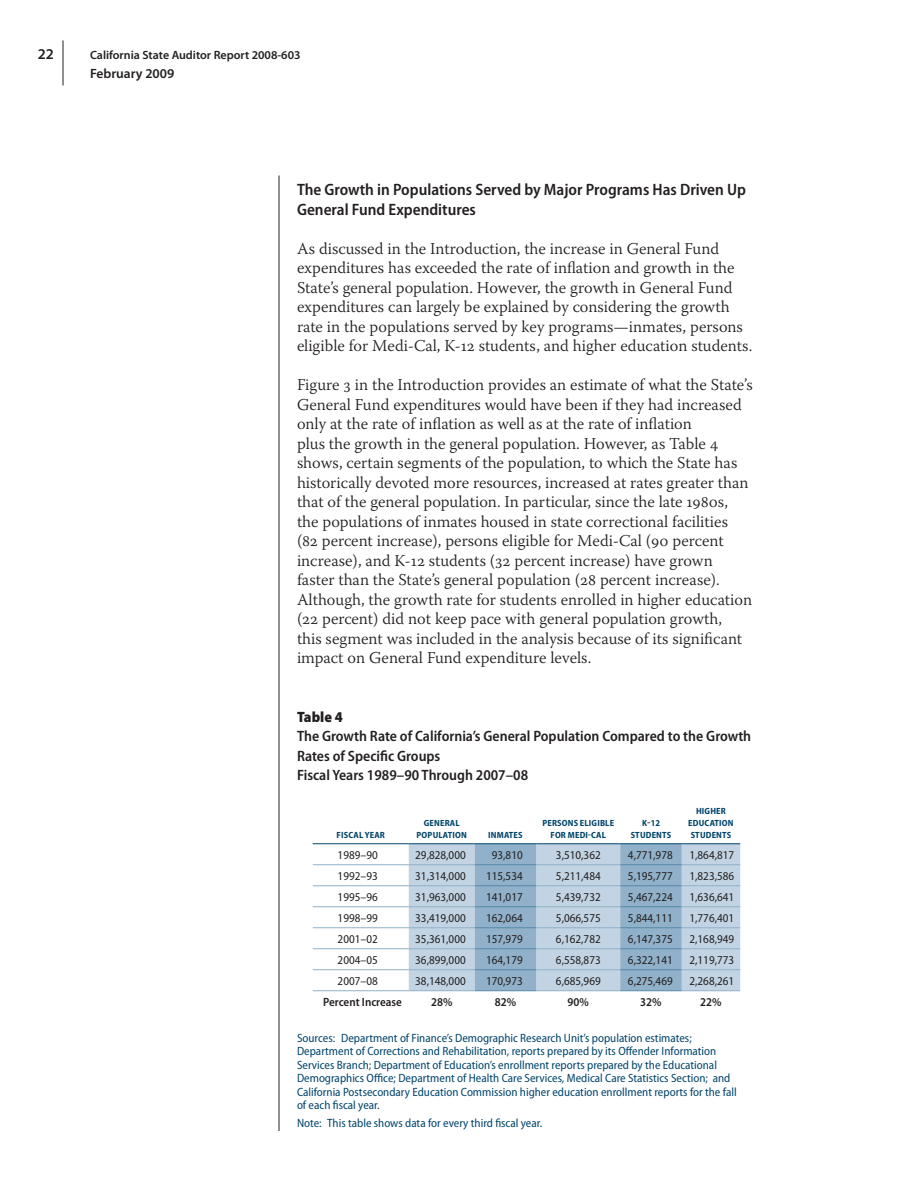
<style>
.page{position:relative;width:918px;height:1188px;background:#fff}
.page>*{position:absolute;margin:0;border:0;box-sizing:border-box;transform-origin:0 0}
.body_text{font:300 16.5px/19.5px "Warnock Pro";color:#231f20}
.head1__recommendatio{font:600 semi-condensed 16.5px/19.5px "Myriad Pro";color:#231f20}
.table_title{font:600 semi-condensed 15px/19.5px "Myriad Pro";color:#231f20}
.table_number{font:900 semi-condensed 15px "Myriad Pro";color:#231f20}
.t1{font:600 15px "Myriad Pro";color:#231f20}
.t2{font:600 13.5px "Myriad Pro";color:#231f20}
.graphic_source_notes{font:semi-condensed 12px/13.5px "Myriad Pro";color:#00446a}
.table_text{font:semi-condensed 12px "Myriad Pro";color:#231f20}
.t3{font:600 12px "Myriad Pro";color:#231f20}
.table_text-2{font:600 semi-condensed 12px "Myriad Pro";color:#231f20}
.table_heads{font:700 semi-condensed 9px/12px "Myriad Pro";letter-spacing:.02em;color:#00446a;text-align:center}
.s1{font-weight:400;font-size:12px;color:#231f20}
</style>
<div class="page">
<hr style="left:279px;top:176px;width:1px;height:955px;background:#231f20">
<hr style="left:63px;top:40px;width:1px;height:46px;background:#231f20">
<div style="left:409px;top:844px;width:331px;height:146px;background:#c2d4e3"></div>
<svg style="left:475px;top:844px;width:207px;height:146px;background:#a3bed3"></svg>
<hr style="left:313px;top:864px;width:96px;height:1px;background:#90b1c9">
<hr style="left:313px;top:885px;width:96px;height:1px;background:#90b1c9">
<hr style="left:313px;top:906px;width:96px;height:1px;background:#90b1c9">
<hr style="left:313px;top:927px;width:96px;height:1px;background:#90b1c9">
<hr style="left:313px;top:948px;width:96px;height:1px;background:#90b1c9">
<hr style="left:313px;top:969px;width:96px;height:1px;background:#90b1c9">
<hr style="left:313px;top:990px;width:96px;height:1px;background:#90b1c9">
<hr style="left:409px;top:864px;width:66px;height:1px;background:#90b1c9">
<hr style="left:409px;top:885px;width:66px;height:1px;background:#90b1c9">
<hr style="left:409px;top:906px;width:66px;height:1px;background:#90b1c9">
<hr style="left:409px;top:927px;width:66px;height:1px;background:#90b1c9">
<hr style="left:409px;top:948px;width:66px;height:1px;background:#90b1c9">
<hr style="left:409px;top:969px;width:66px;height:1px;background:#90b1c9">
<hr style="left:409px;top:990px;width:66px;height:1px;background:#90b1c9">
<hr style="left:536px;top:864px;width:84px;height:1px;background:#90b1c9">
<hr style="left:536px;top:885px;width:84px;height:1px;background:#90b1c9">
<hr style="left:536px;top:906px;width:84px;height:1px;background:#90b1c9">
<hr style="left:536px;top:927px;width:84px;height:1px;background:#90b1c9">
<hr style="left:536px;top:948px;width:84px;height:1px;background:#90b1c9">
<hr style="left:536px;top:969px;width:84px;height:1px;background:#90b1c9">
<hr style="left:536px;top:990px;width:84px;height:1px;background:#90b1c9">
<hr style="left:682px;top:864px;width:58px;height:1px;background:#90b1c9">
<hr style="left:682px;top:885px;width:58px;height:1px;background:#90b1c9">
<hr style="left:682px;top:906px;width:58px;height:1px;background:#90b1c9">
<hr style="left:682px;top:927px;width:58px;height:1px;background:#90b1c9">
<hr style="left:682px;top:948px;width:58px;height:1px;background:#90b1c9">
<hr style="left:682px;top:969px;width:58px;height:1px;background:#90b1c9">
<hr style="left:682px;top:990px;width:58px;height:1px;background:#90b1c9">
<hr style="left:475px;top:885px;width:61px;height:1px;background:#568aab">
<hr style="left:475px;top:906px;width:61px;height:1px;background:#568aab">
<hr style="left:475px;top:927px;width:61px;height:1px;background:#568aab">
<hr style="left:475px;top:948px;width:61px;height:1px;background:#568aab">
<hr style="left:475px;top:969px;width:61px;height:1px;background:#568aab">
<hr style="left:475px;top:990px;width:61px;height:1px;background:#568aab">
<hr style="left:620px;top:885px;width:62px;height:1px;background:#568aab">
<hr style="left:620px;top:906px;width:62px;height:1px;background:#568aab">
<hr style="left:620px;top:927px;width:62px;height:1px;background:#568aab">
<hr style="left:620px;top:948px;width:62px;height:1px;background:#568aab">
<hr style="left:620px;top:969px;width:62px;height:1px;background:#568aab">
<hr style="left:620px;top:990px;width:62px;height:1px;background:#568aab">
<hr style="left:475px;top:864px;width:61px;height:1px;background:#568aab">
<hr style="left:620px;top:864px;width:62px;height:1px;background:#568aab">
<hr style="left:313px;top:843px;width:96px;height:1px;background:#00446a">
<hr style="left:409px;top:843px;width:66px;height:1px;background:#00446a">
<hr style="left:475px;top:843px;width:61px;height:1px;background:#00446a">
<hr style="left:536px;top:843px;width:84px;height:1px;background:#00446a">
<hr style="left:620px;top:843px;width:62px;height:1px;background:#00446a">
<hr style="left:682px;top:843px;width:58px;height:1px;background:#00446a">
<p class="t1" style="left:38px;top:44px;width:18px">22</p>
<p class="t3" style="left:90px;top:47px;width:212px">California State Auditor Report 2008-603</p>
<p class="t2" style="left:90px;top:65px;width:86px">February 2009</p>
<p class="head1__recommendatio" style="left:297px;top:180px;width:451px">The Growth in Populations Served by Major Programs Has Driven Up<br>General Fund Expenditures</p>
<p class="body_text" style="left:297px;top:238px;width:457px">As discussed in the Introduction, the increase in General Fund expenditures has exceeded the rate of inflation and growth in the State’s general population. However, the growth in General Fund expenditures can largely be explained by considering the growth rate in the populations served by key programs—inmates, persons eligible for Medi‑Cal, K‑12 students, and higher education students.</p>
<p class="body_text" style="left:297px;top:375px;width:457px">Figure 3 in the Introduction provides an estimate of what the State’s General Fund expenditures would have been if they had increased only at the rate of inflation as well as at the rate of inflation<br>plus the growth in the general population. However, as Table 4 shows, certain segments of the population, to which the State has historically devoted more resources, increased at rates greater than that of the general population. In particular, since the late 1980s, the populations of inmates housed in state correctional facilities (82 percent increase), persons eligible for Medi‑Cal (90 percent increase), and K‑12 students (32 percent increase) have grown faster than the State’s general population (28 percent increase).<br>Although, the growth rate for students enrolled in higher education (22 percent) did not keep pace with general population growth,<br>this segment was included in the analysis because of its significant impact on General Fund expenditure levels.</p>
<p class="table_number" style="left:297px;top:708px;width:47px">Table 4</p>
<p class="table_title" style="left:297px;top:726px;width:456px">The Growth Rate of California’s General Population Compared to the Growth<br>Rates of Specific Groups<br>Fiscal Years 1989–90 Through 2007–08</p>
<p class="table_heads" style="left:337px;top:829px;width:50px">FISCAL YEAR</p>
<p class="table_heads" style="left:417px;top:817px;width:52px">GENERAL<br>POPULATION</p>
<p class="table_heads" style="left:488px;top:829px;width:35px">INMATES</p>
<p class="table_heads" style="left:542px;top:817px;width:73px">PERSONS ELIGIBLE<br>FOR MEDI-CAL</p>
<p class="table_heads" style="left:631px;top:817px;width:42px">K<span class="s1">-</span>12<br>STUDENTS</p>
<p class="table_heads" style="left:688px;top:805px;width:47px">HIGHER<br>EDUCATION<br>STUDENTS</p>
<p class="table_text" style="left:338px;top:848px;width:42px">1989–90</p>
<p class="table_text" style="left:415px;top:848px;width:52px">29,828,000</p>
<p class="table_text" style="left:492px;top:848px;width:32px">93,810</p>
<p class="table_text" style="left:556px;top:848px;width:46px">3,510,362</p>
<p class="table_text" style="left:628px;top:848px;width:46px">4,771,978</p>
<p class="table_text" style="left:689px;top:848px;width:46px">1,864,817</p>
<p class="table_text" style="left:338px;top:869px;width:42px">1992–93</p>
<p class="table_text" style="left:415px;top:869px;width:52px">31,314,000</p>
<p class="table_text" style="left:486px;top:869px;width:38px">115,534</p>
<p class="table_text" style="left:556px;top:869px;width:46px">5,211,484</p>
<p class="table_text" style="left:628px;top:869px;width:46px">5,195,777</p>
<p class="table_text" style="left:689px;top:869px;width:46px">1,823,586</p>
<p class="table_text" style="left:338px;top:890px;width:42px">1995–96</p>
<p class="table_text" style="left:415px;top:890px;width:52px">31,963,000</p>
<p class="table_text" style="left:486px;top:890px;width:38px">141,017</p>
<p class="table_text" style="left:556px;top:890px;width:46px">5,439,732</p>
<p class="table_text" style="left:628px;top:890px;width:46px">5,467,224</p>
<p class="table_text" style="left:689px;top:890px;width:46px">1,636,641</p>
<p class="table_text" style="left:338px;top:911px;width:42px">1998–99</p>
<p class="table_text" style="left:415px;top:911px;width:52px">33,419,000</p>
<p class="table_text" style="left:486px;top:911px;width:38px">162,064</p>
<p class="table_text" style="left:556px;top:911px;width:46px">5,066,575</p>
<p class="table_text" style="left:628px;top:911px;width:46px">5,844,111</p>
<p class="table_text" style="left:689px;top:911px;width:46px">1,776,401</p>
<p class="table_text" style="left:338px;top:932px;width:42px">2001–02</p>
<p class="table_text" style="left:415px;top:932px;width:52px">35,361,000</p>
<p class="table_text" style="left:486px;top:932px;width:38px">157,979</p>
<p class="table_text" style="left:556px;top:932px;width:46px">6,162,782</p>
<p class="table_text" style="left:628px;top:932px;width:46px">6,147,375</p>
<p class="table_text" style="left:689px;top:932px;width:46px">2,168,949</p>
<p class="table_text" style="left:338px;top:953px;width:42px">2004–05</p>
<p class="table_text" style="left:415px;top:953px;width:52px">36,899,000</p>
<p class="table_text" style="left:486px;top:953px;width:38px">164,179</p>
<p class="table_text" style="left:556px;top:953px;width:46px">6,558,873</p>
<p class="table_text" style="left:628px;top:953px;width:46px">6,322,141</p>
<p class="table_text" style="left:689px;top:953px;width:46px">2,119,773</p>
<p class="table_text" style="left:338px;top:974px;width:42px">2007–08</p>
<p class="table_text" style="left:415px;top:974px;width:52px">38,148,000</p>
<p class="table_text" style="left:486px;top:974px;width:38px">170,973</p>
<p class="table_text" style="left:556px;top:974px;width:46px">6,685,969</p>
<p class="table_text" style="left:628px;top:974px;width:46px">6,275,469</p>
<p class="table_text" style="left:689px;top:974px;width:46px">2,268,261</p>
<p class="table_text-2" style="left:323px;top:995px;width:80px">Percent Increase</p>
<p class="table_text-2" style="left:431px;top:995px;width:23px">28%</p>
<p class="table_text-2" style="left:495px;top:995px;width:23px">82%</p>
<p class="table_text-2" style="left:568px;top:995px;width:23px">90%</p>
<p class="table_text-2" style="left:640px;top:995px;width:23px">32%</p>
<p class="table_text-2" style="left:700px;top:995px;width:23px">22%</p>
<p class="graphic_source_notes" style="left:297px;top:1031px;width:441px">Sources: Department of Finance’s Demographic Research Unit’s population estimates; Department of Corrections and Rehabilitation, reports prepared by its Offender Information Services Branch; Department of Education’s enrollment reports prepared by the Educational Demographics Office; Department of Health Care Services, Medical Care Statistics Section; and California Postsecondary Education Commission higher education enrollment reports for the fall of each fiscal year.</p>
<p class="graphic_source_notes" style="left:297px;top:1117px;width:247px">Note: This table shows data for every third fiscal year.</p>
</div>
